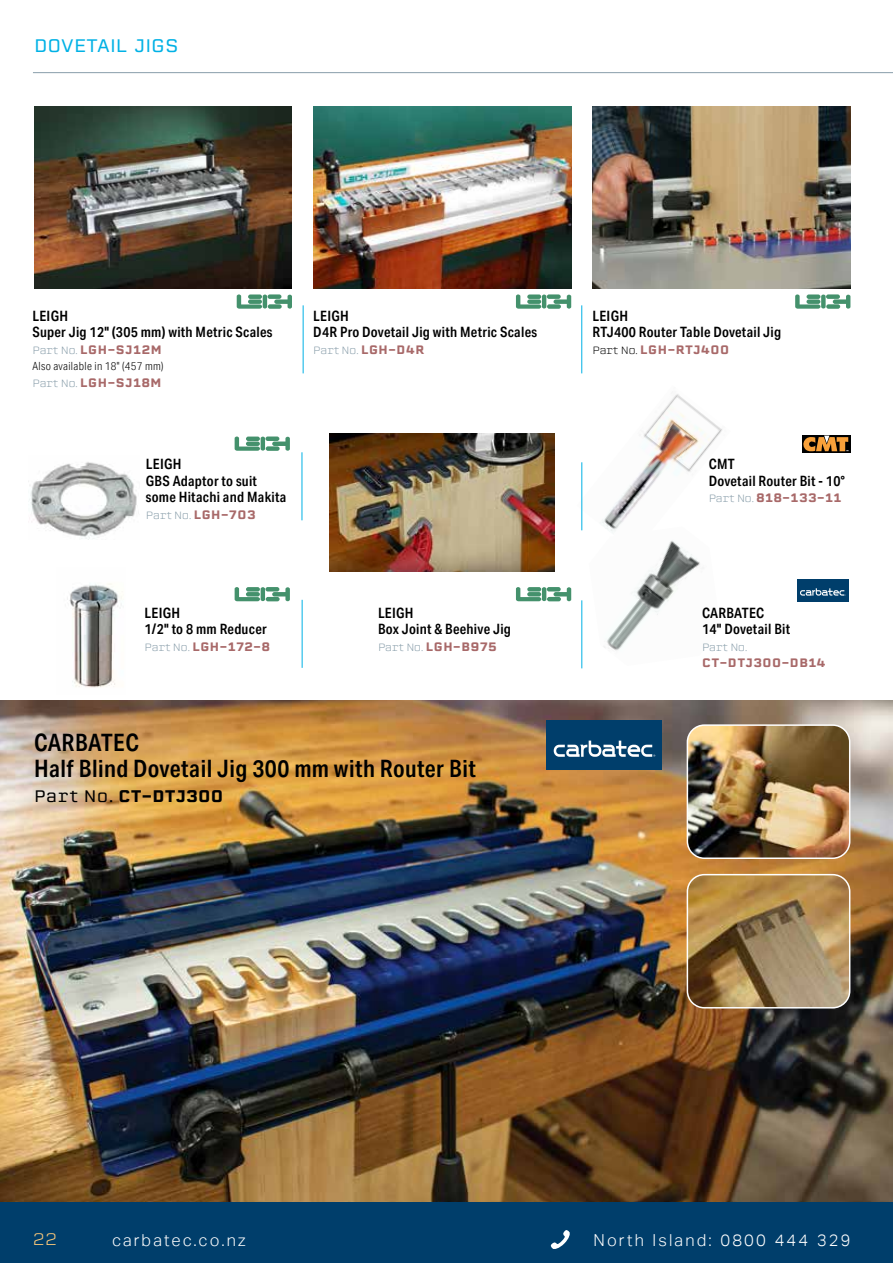
<style>
.page{position:relative;width:893px;height:1263px;background:#fff}
.page>*{position:absolute;margin:0;border:0;box-sizing:border-box;transform-origin:0 0}
.t1{font:600 24px/25.5px "Aktiv Grotesk Cd";letter-spacing:.02em;color:#000}
.t2{font:18px "Erbaum";color:#00b1e5}
.t3{font:300 16.5px "Aktiv Grotesk";letter-spacing:.13em;color:#fff}
.t4{font:500 16.5px "Erbaum";letter-spacing:.02em;color:#000}
.t5{font:300 16.5px "Erbaum";color:#feca7a}
.t6{font:600 14.25px/16.5px "Aktiv Grotesk Cd";letter-spacing:.02em;color:#000}
.t7{font:500 12px "Erbaum";letter-spacing:.05em;color:#a86969}
.t8{font:300 11.25px "Aktiv Grotesk Cd";letter-spacing:.03em;color:#000}
.t9{font:300 10.5px "Erbaum";letter-spacing:-.05em;color:#899eaa}
.s1{font-weight:300;font-size:10.5px;color:#899eaa}
.s2{font-weight:500;font-size:12px;color:#a86969}
.s3{font-weight:400}
.s4{font-weight:300;font-size:10.5px;color:#000}
</style>
<div class="page">
<div style="left:0;top:1202px;width:893px;height:61px;background:#003e6b"></div>
<svg style="left:550px;top:1230px;width:20px;height:19px"></svg>
<hr style="left:33px;top:72px;width:860px;height:1px;background:#899eaa">
<img style="left:313px;top:106px;width:258px;height:183px">
<img style="left:34px;top:107px;width:258px;height:181px">
<img style="left:592px;top:107px;width:258px;height:182px">
<img style="left:0;top:700px;width:893px;height:502px">
<img style="left:687px;top:725px;width:163px;height:133px">
<div style="left:687px;top:724px;width:163px;height:135px;border:2px solid #fff;border-radius:17px"></div>
<img style="left:687px;top:875px;width:163px;height:133px">
<div style="left:687px;top:874px;width:163px;height:134px;border:2px solid #fff;border-radius:17px"></div>
<img style="left:581px;top:394px;width:141px;height:137px">
<hr style="left:581px;top:600px;width:1px;height:68px;background:#00b1e5">
<hr style="left:581px;top:462px;width:1px;height:68px;background:#00b1e5">
<img style="left:67px;top:583px;width:55px;height:105px">
<img style="left:29px;top:462px;width:108px;height:77px">
<img style="left:589px;top:526px;width:132px;height:125px">
<img style="left:330px;top:433px;width:224px;height:138px">
<div style="left:268px;top:294px;width:13px;height:5px;background:#44916c;border-radius:2px"></div>
<svg style="left:274px;top:295px;width:18px;height:14px"></svg>
<div style="left:268px;top:304px;width:14px;height:5px;background:#44916c;border-radius:2px"></div>
<hr style="left:263px;top:295px;width:4px;height:13px;background:#44916c;border-radius:2px">
<svg style="left:237px;top:294px;width:25px;height:15px"></svg>
<div style="left:826px;top:294px;width:14px;height:5px;background:#44916c;border-radius:2px"></div>
<svg style="left:833px;top:295px;width:17px;height:14px"></svg>
<div style="left:826px;top:304px;width:14px;height:5px;background:#44916c;border-radius:2px"></div>
<div style="left:821px;top:295px;width:5px;height:13px;background:#44916c;border-radius:2px"></div>
<svg style="left:795px;top:294px;width:25px;height:15px"></svg>
<div style="left:547px;top:294px;width:14px;height:5px;background:#44916c;border-radius:2px"></div>
<svg style="left:553px;top:295px;width:18px;height:14px"></svg>
<div style="left:547px;top:304px;width:14px;height:5px;background:#44916c;border-radius:2px"></div>
<hr style="left:542px;top:295px;width:4px;height:13px;background:#44916c;border-radius:2px">
<svg style="left:516px;top:294px;width:25px;height:15px"></svg>
<svg style="left:802px;top:435px;width:48px;height:18px"></svg>
<svg style="left:803px;top:435px;width:45px;height:18px"></svg>
<svg style="left:265px;top:587px;width:14px;height:4px"></svg>
<svg style="left:272px;top:587px;width:18px;height:14px"></svg>
<hr style="left:266px;top:597px;width:14px;height:4px;background:#44916c;border-radius:2px">
<hr style="left:261px;top:587px;width:4px;height:14px;background:#44916c;border-radius:2px">
<svg style="left:235px;top:587px;width:25px;height:14px"></svg>
<div style="left:265px;top:436px;width:14px;height:5px;background:#44916c;border-radius:2px"></div>
<svg style="left:272px;top:437px;width:18px;height:14px"></svg>
<div style="left:266px;top:446px;width:14px;height:5px;background:#44916c;border-radius:2px"></div>
<hr style="left:261px;top:437px;width:4px;height:14px;background:#44916c;border-radius:2px">
<svg style="left:235px;top:436px;width:25px;height:15px"></svg>
<div style="left:796px;top:579px;width:52px;height:22px;background:#003e6b"></div>
<svg style="left:800px;top:588px;width:46px;height:8px"></svg>
<div style="left:546px;top:720px;width:116px;height:50px;background:#003e6b"></div>
<svg style="left:554px;top:740px;width:101px;height:17px"></svg>
<hr style="left:547px;top:587px;width:14px;height:4px;background:#44916c;border-radius:2px">
<svg style="left:553px;top:587px;width:18px;height:14px"></svg>
<hr style="left:547px;top:597px;width:14px;height:4px;background:#44916c;border-radius:2px">
<hr style="left:542px;top:587px;width:4px;height:14px;background:#44916c;border-radius:2px">
<svg style="left:516px;top:587px;width:25px;height:14px"></svg>
<hr style="left:302px;top:452px;width:1px;height:68px;background:#00b1e5">
<hr style="left:302px;top:600px;width:1px;height:68px;background:#00b1e5">
<hr style="left:581px;top:305px;width:1px;height:68px;background:#00b1e5">
<hr style="left:303px;top:305px;width:1px;height:68px;background:#00b1e5">
<p class="t2" style="left:34px;top:33px;width:146px">DOVETAIL JIGS</p>
<p class="t6" style="left:32px;top:308px;width:241px">LEIGH<br>Super Jig 12" (305 mm) with Metric Scales</p>
<p class="t7" style="left:32px;top:341px;width:131px"><span class="s1">Part No.</span> LGH-SJ12M</p>
<p class="t8" style="left:32px;top:360px;width:133px">Also available in 18" (457 mm)</p>
<p class="t7" style="left:32px;top:374px;width:130px"><span class="s1">Part No.</span> LGH-SJ18M</p>
<p class="t6" style="left:313px;top:308px;width:225px">LEIGH<br>D4R Pro Dovetail Jig with Metric Scales</p>
<p class="t9" style="left:313px;top:343px;width:113px">Part No. <span class="s2">LGH-D4R</span></p>
<p class="t6" style="left:146px;top:456px;width:142px">LEIGH<br>GBS Adaptor to suit some Hitachi and Makita</p>
<p class="t9" style="left:146px;top:508px;width:111px">Part No. <span class="s2">LGH-703</span></p>
<p class="t6" style="left:145px;top:605px;width:124px">LEIGH<br>1/2" to 8 mm Reducer</p>
<p class="t7" style="left:145px;top:638px;width:127px"><span class="s1">Part No.</span> LGH-172-8</p>
<p class="t6" style="left:378px;top:605px;width:134px">LEIGH<br>Box Joint &amp; Beehive Jig</p>
<p class="t7" style="left:378px;top:638px;width:120px"><span class="s1">Part No.</span> LGH-B975</p>
<h1 class="t1" style="left:34px;top:730px;width:443px">CARBATEC<br>Half Blind Dovetail Jig 300 mm with Router Bit</h1>
<p class="t4" style="left:34px;top:784px;width:191px"><span class="s3">Part No.</span> CT-DTJ300</p>
<p class="t6" style="left:592px;top:308px;width:190px">LEIGH<br>RTJ400 Router Table Dovetail Jig</p>
<p class="t7" style="left:592px;top:341px;width:138px"><span class="s4">Part No.</span> LGH-RTJ400</p>
<p class="t6" style="left:709px;top:456px;width:138px">CMT<br>Dovetail Router Bit - 10°</p>
<p class="t7" style="left:709px;top:489px;width:134px"><span class="s1">Part No.</span> 818-133-11</p>
<p class="t6" style="left:702px;top:605px;width:90px">CARBATEC<br>14" Dovetail Bit</p>
<p class="t9" style="left:702px;top:640px;width:47px">Part No.</p>
<p class="t7" style="left:702px;top:654px;width:125px">CT-DTJ300-DB14</p>
<p class="t5" style="left:33px;top:1228px;width:26px">22</p>
<p class="t3" style="left:112px;top:1230px;width:135px">carbatec.co.nz</p>
<p class="t3" style="left:593px;top:1230px;width:259px">North Island: 0800 444 329</p>
</div>
